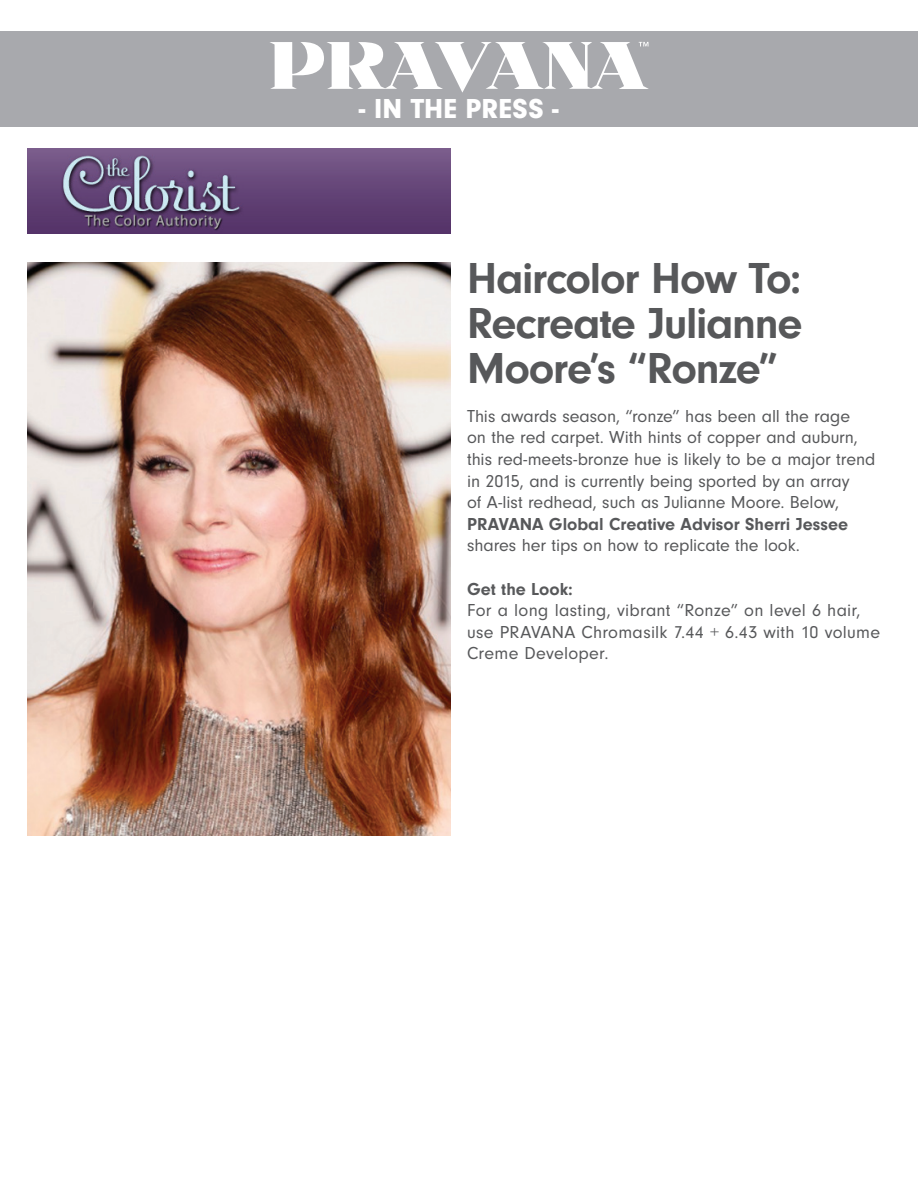
<style>
.page{position:relative;width:918px;height:1188px;background:#fff}
.page>*{position:absolute;margin:0;border:0;box-sizing:border-box;transform-origin:0 0}
.t1{font:700 45px/44.8px "Neuzeit Gro";letter-spacing:-.025em;color:#57585a;text-align:justify}
.t2{font:900 28.5px "Neuzeit Gro";letter-spacing:.015em;color:#fff}
.t3{font:18px/21.6px "Neuzeit Gro";letter-spacing:-.005em;color:#57585a}
.t4{font:18px/21.6px "Neuzeit Gro";letter-spacing:.015em;color:#57585a}
.t5{font:700 18px "Neuzeit Gro";color:#57585a}
</style>
<div class="page">
<div style="left:0;top:32px;width:918px;height:95px;background:#a8a9ad"></div>
<svg style="left:270px;top:42px;width:379px;height:50px"></svg>
<img style="left:27px;top:148px;width:423px;height:86px">
<img style="left:27px;top:263px;width:423px;height:572px">
<h2 class="t2" style="left:359px;top:92px;width:201px">- IN THE PRESS -</h2>
<h1 class="t1" style="left:467px;top:256px;width:337px">Haircolor How To:<br>Recreate Julianne Moore’s “Ronze”</h1>
<p class="t3" style="left:467px;top:405px;width:410px">This awards season, “ronze” has been all the rage<br>on the red carpet. With hints of copper and auburn, this red-meets-bronze hue is likely to be a major trend in 2015, and is currently being sported by an array<br>of A-list redhead, such as Julianne Moore. Below,</p>
<p class="t5" style="left:467px;top:514px;width:383px">PRAVANA Global Creative Advisor Sherri Jessee</p>
<p class="t3" style="left:467px;top:535px;width:334px">shares her tips on how to replicate the look.</p>
<p class="t5" style="left:467px;top:579px;width:107px">Get the Look:</p>
<p class="t4" style="left:467px;top:600px;width:415px">For a long lasting, vibrant “Ronze” on level 6 hair, use PRAVANA Chromasilk 7.44 + 6.43 with 10 volume<br>Creme Developer.</p>
</div>
